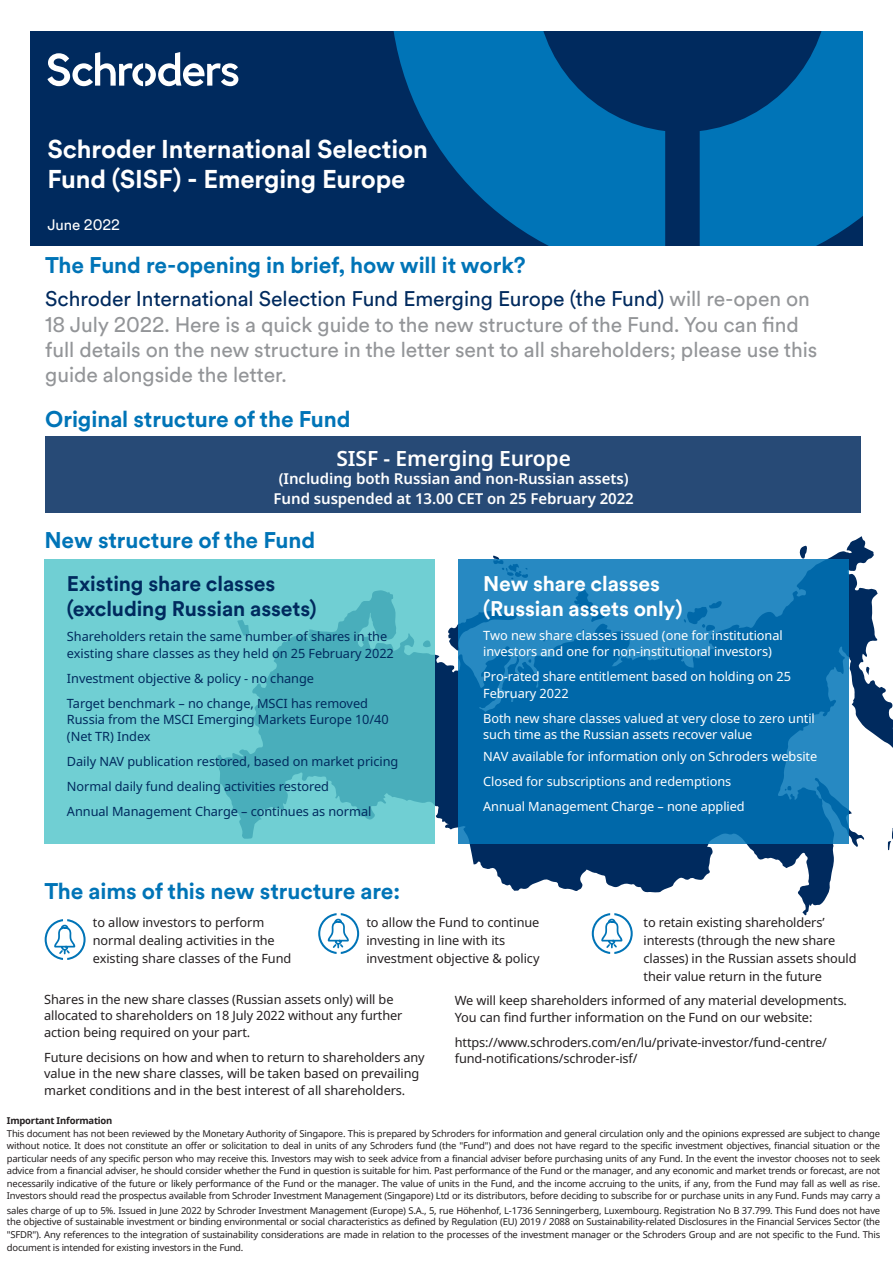
<style>
.page{position:relative;width:893px;height:1263px;background:#fff}
.page>*{position:absolute;margin:0;border:0;box-sizing:border-box;transform-origin:0 0}
.t1{font:700 25.5px/30.6px "Schroders Circular";letter-spacing:-.005em;color:#fff}
.t2{font:700 22.5px "Schroders Circular";letter-spacing:-.005em;color:#0074b7}
.t3{font:21px/25.2px "Schroders Circular";letter-spacing:-.005em;color:#939598}
.t4{font:700 21px/25.2px "Schroders Circular";letter-spacing:-.005em;color:#002a5e}
.t5{font:700 21px/25.2px "Schroders Circular";letter-spacing:-.005em;color:#fff}
.t6{font:600 21px "Noto Sans";letter-spacing:-.005em;color:#fff}
.t7{font:600 15px/19.5px "Noto Sans";letter-spacing:-.005em;color:#fff;text-align:center}
.t8{font:15px "Schroders Circular";letter-spacing:-.005em;color:#fff}
.t9{font:12.75px/18px "Noto Sans";letter-spacing:-.01em;color:#231f20}
.t10{font:12.75px/25px "Noto Sans";letter-spacing:-.005em;color:#002a5e}
.t11{font:12.75px/16.5px "Noto Sans";letter-spacing:-.005em;color:#fff}
.t12{font:9.45px/12.5px "Noto Sans";letter-spacing:-.02em;color:#231f20}
.t13{font:700 9.45px "Noto Sans";letter-spacing:-.02em;color:#231f20}
.s1{color:#002a5e}
.s2{font-style:inherit}
</style>
<div class="page">
<svg style="left:217px;top:536px;width:676px;height:379px"></svg>
<svg style="left:814px;top:778px;width:50px;height:69px"></svg>
<svg style="left:799px;top:546px;width:8px;height:13px"></svg>
<svg style="left:448px;top:610px;width:10px;height:41px"></svg>
<svg style="left:866px;top:667px;width:4px;height:8px"></svg>
<svg style="left:888px;top:827px;width:5px;height:23px"></svg>
<svg style="left:493px;top:555px;width:35px;height:5px"></svg>
<svg style="left:45px;top:560px;width:390px;height:284px;fill:#70cfd3"></svg>
<div style="left:45px;top:436px;width:815px;height:77px;background:#274a76"></div>
<svg style="left:458px;top:560px;width:390px;height:284px;fill:#0068a9"></svg>
<div style="left:30px;top:31px;width:833px;height:215px;background:#002a5e"></div>
<svg style="left:393px;top:31px;width:470px;height:215px;fill:#0074b7"></svg>
<svg style="left:47px;top:52px;width:191px;height:34px"></svg>
<svg style="left:45px;top:919px;width:41px;height:41px"></svg>
<svg style="left:318px;top:898px;width:41px;height:56px"></svg>
<svg style="left:592px;top:898px;width:41px;height:56px"></svg>
<h1 class="t1" style="left:47px;top:132px;width:382px">Schroder International Selection<br>Fund (SISF) - Emerging Europe</h1>
<h3 class="t8" style="left:47px;top:214px;width:74px">June 2022</h3>
<h2 class="t2" style="left:45px;top:250px;width:482px">The Fund re-opening in brief, how will it work?</h2>
<p class="t3" style="left:45px;top:285px;width:774px"><span class="s1">Schroder International Selection Fund Emerging Europe (the Fund)</span> will re-open on 18 July 2022. Here is a quick guide to the new structure of the Fund. You can find full details on the new structure in the letter sent to all shareholders; please use this guide alongside the letter.</p>
<h2 class="t2" style="left:45px;top:403px;width:307px">Original structure of the Fund</h2>
<h3 class="t6" style="left:337px;top:447px;width:236px">SISF - Emerging Europe</h3>
<h3 class="t7" style="left:274px;top:469px;width:362px">(Including both Russian and non-Russian assets)<br>Fund suspended at 13.00 CET on 25 February 2022</h3>
<h2 class="t2" style="left:45px;top:525px;width:272px">New structure of the Fund</h2>
<h3 class="t4" style="left:67px;top:570px;width:251px">Existing share classes (excluding Russian assets)</h3>
<h3 class="t10" style="left:67px;top:628px;width:328px;line-height:16.5px">Shareholders retain the same number of shares in the existing share classes as they held on 25 February 2022</h3>
<h3 class="t10" style="left:67px;top:666px;width:303px">Investment objective &amp; policy - no change<br>Target benchmark – no change, MSCI has removed</h3>
<h3 class="t10" style="left:67px;top:711px;width:323px;line-height:16.5px">Russia from the MSCI Emerging Markets Europe 10/40 (Net TR) Index</h3>
<h3 class="t10" style="left:67px;top:749px;width:333px">Daily NAV publication restored, based on market pricing<br>Normal daily fund dealing activities restored<br>Annual Management Charge – continues as normal</h3>
<h3 class="t5" style="left:483px;top:570px;width:201px">New share classes (Russian assets only)</h3>
<h3 class="t11" style="left:483px;top:627px;width:301px">Two new share classes issued (one for <span class="s2">institutional investors and one for non-</span>institutional investors)</h3>
<h3 class="t11" style="left:483px;top:669px;width:309px">Pro-rated share entitlement based on holding on 25<br>February 2022</h3>
<h3 class="t11" style="left:483px;top:710px;width:333px">Both new share classes valued at very close to zero until such time as the Russian assets recover value</h3>
<h3 class="t11" style="left:483px;top:744px;width:336px;line-height:25px">NAV available for information only on Schroders website<br>Closed for subscriptions and redemptions<br>Annual Management Charge – none applied</h3>
<h2 class="t2" style="left:45px;top:876px;width:357px">The aims of this new structure are:</h2>
<h3 class="t9" style="left:93px;top:913px;width:200px">to allow investors to perform normal dealing activities in the existing share classes of the Fund</h3>
<h3 class="t9" style="left:366px;top:913px;width:175px">to allow the Fund to continue investing in line with its investment objective &amp; policy</h3>
<h3 class="t9" style="left:644px;top:913px;width:215px">to retain existing shareholders’ interests (through the new share classes) in the Russian assets should their value return in the future</h3>
<h3 class="t9" style="left:44px;top:991px;width:360px;line-height:16.5px">Shares in the new share classes (Russian assets only) will be allocated to shareholders on 18 July 2022 without any further action being required on your part.</h3>
<h3 class="t9" style="left:44px;top:1049px;width:382px;line-height:16.5px">Future decisions on how and when to return to shareholders any value in the new share classes, will be taken based on prevailing market conditions and in the best interest of all shareholders.</h3>
<h3 class="t9" style="left:455px;top:993px;width:394px;line-height:16.5px">We will keep shareholders informed of any material developments.<br>You can find further information on the Fund on our website:</h3>
<h3 class="t9" style="left:455px;top:1034px;width:374px;line-height:16.5px">https://www.schroders.com/en/lu/private-investor/fund-centre/ fund-notifications/schroder-isf/</h3>
<p class="t13" style="left:7px;top:1114px;width:107px">Important Information</p>
<p class="t12" style="left:7px;top:1127px;width:875px;text-align:justify">This document has not been reviewed by the Monetary Authority of Singapore. This is prepared by Schroders for information and general circulation only and the opinions expressed are subject to change without notice. It does not constitute an offer or solicitation to deal in units of any Schroders fund (the "Fund") and does not have regard to the specific investment objectives, financial situation or the particular needs of any specific person who may receive this. Investors may wish to seek advice from a financial adviser before purchasing units of any Fund. In the event the investor chooses not to seek advice from a financial adviser, he should consider whether the Fund in question is suitable for him. Past performance of the Fund or the manager, and any economic and market trends or forecast, are not necessarily indicative of the future or likely performance of the Fund or the manager. The value of units in the Fund, and the income accruing to the units, if any, from the Fund may fall as well as rise.<br>Investors should read the prospectus available from Schroder Investment Management (Singapore) Ltd or its distributors, before deciding to subscribe for or purchase units in any Fund. Funds may carry a</p>
<p class="t12" style="left:7px;top:1205px;width:875px;line-height:11.4px">sales charge of up to 5%. <span class="s2">Issued in June 2022 by Schroder Investment Management (Europe) S.A., 5, rue Höhenhof, L-1736 Senningerberg, Luxembourg. Registration No B 37.799.</span> This Fund does not have the objective of sustainable investment or binding environmental or social characteristics as defined by Regulation (EU) 2019 / 2088 on Sustainability-related Disclosures in the Financial Services Sector (the</p>
<p class="t12" style="left:7px;top:1228px;width:875px">"SFDR"). Any references to the integration of sustainability considerations are made in relation to the processes of the investment manager or the Schroders Group and are not specific to the Fund. <span class="s2">This document is intended for existing investors in the Fund.</span></p>
</div>
